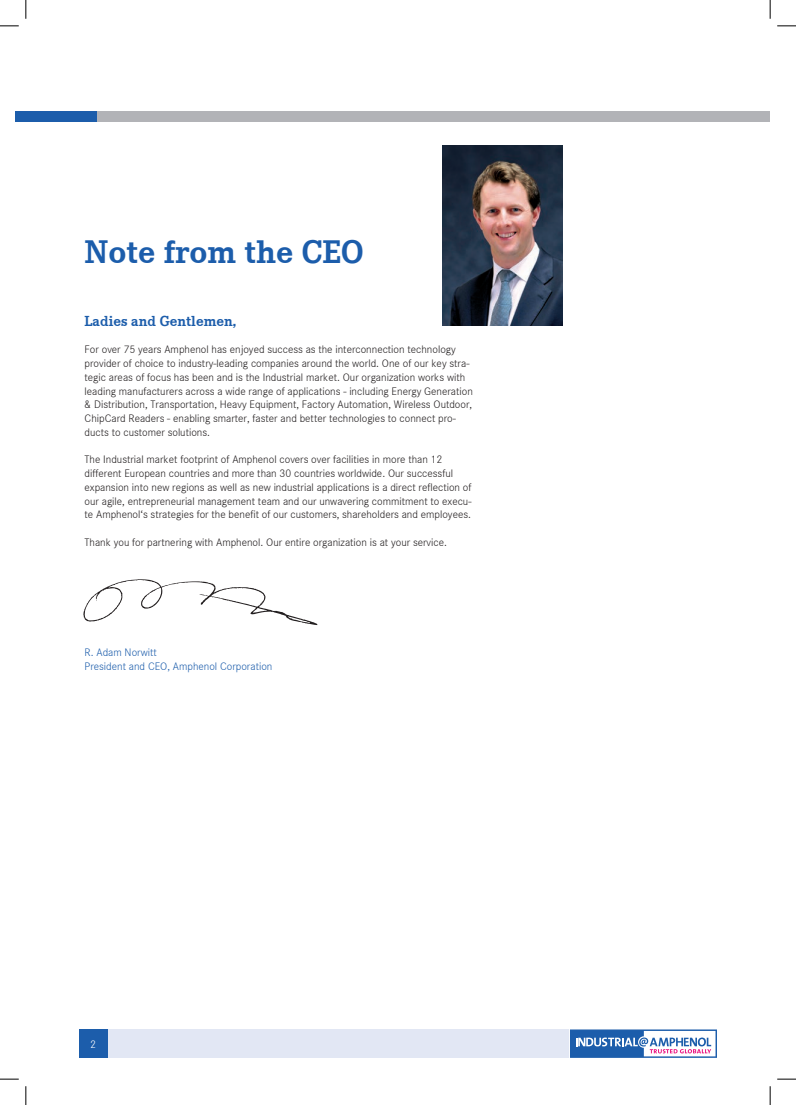
<style>
.page{position:relative;width:796px;height:1105px;background:#fff}
.page>*{position:absolute;margin:0;border:0;box-sizing:border-box;transform-origin:0 0}
.t1{font:700 33.75px "Corporate E";color:#1c5dab}
.t2{font:700 15px "Corporate E";color:#1c5dab}
.t3{font:300 11.25px/13.8px "Corporate S";color:#231f20}
.t4{font:300 11.25px/13.8px "Corporate S";color:#1c5dab}
.t5{font:300 11.25px "Corporate S";color:#fff}
</style>
<div class="page">
<svg style="left:570px;top:1029px;width:147px;height:28px"></svg>
<div style="left:79px;top:1029px;width:28px;height:28px;background:#1c5dab"></div>
<div style="left:109px;top:1029px;width:460px;height:28px;background:#e2e7f4"></div>
<div style="left:15px;top:111px;width:755px;height:11px;background:#b2b3b7"></div>
<div style="left:15px;top:111px;width:82px;height:11px;background:#1c5dab"></div>
<svg style="left:83px;top:579px;width:235px;height:46px"></svg>
<img style="left:442px;top:145px;width:121px;height:180px">
<svg style="left:0;top:25px;width:19px;height:2px"></svg>
<svg style="left:777px;top:25px;width:19px;height:2px"></svg>
<svg style="left:0;top:1078px;width:19px;height:1px"></svg>
<svg style="left:777px;top:1078px;width:19px;height:1px"></svg>
<svg style="left:25px;top:0;width:2px;height:19px"></svg>
<svg style="left:25px;top:1086px;width:2px;height:18px"></svg>
<svg style="left:769px;top:0;width:2px;height:19px"></svg>
<svg style="left:769px;top:1086px;width:2px;height:18px"></svg>
<h1 class="t1" style="left:85px;top:228px;width:281px">Note from the CEO</h1>
<h2 class="t2" style="left:85px;top:310px;width:153px">Ladies and Gentlemen,</h2>
<p class="t3" style="left:85px;top:342px;width:390px">For over 75 years Amphenol has enjoyed success as the interconnection technology provider of choice to industry-leading companies around the world. One of our key stra&shy;tegic areas of focus has been and is the Industrial market. Our organization works with leading manufacturers across a wide range of applications - including Energy Generation &amp; Distribution, Transportation, Heavy Equipment, Factory Automation, Wireless Outdoor, ChipCard Readers - enabling smarter, faster and better technologies to connect pro&shy;ducts to customer solutions.</p>
<p class="t3" style="left:85px;top:452px;width:388px">The Industrial market footprint of Amphenol covers over facilities in more than 12 different European countries and more than 30 countries worldwide. Our successful expansion into new regions as well as new industrial applications is a direct reflection of our agile, entrepreneurial management team and our unwavering commitment to execu&shy;te Amphenol‘s strategies for the benefit of our customers, shareholders and employees.</p>
<p class="t3" style="left:85px;top:534px;width:364px">Thank you for partnering with Amphenol. Our entire organization is at your service.</p>
<p class="t4" style="left:85px;top:644px;width:189px">R. Adam Norwitt<br>President and CEO, Amphenol Corporation</p>
<p class="t5" style="left:90px;top:1036px;width:7px">2</p>
</div>
